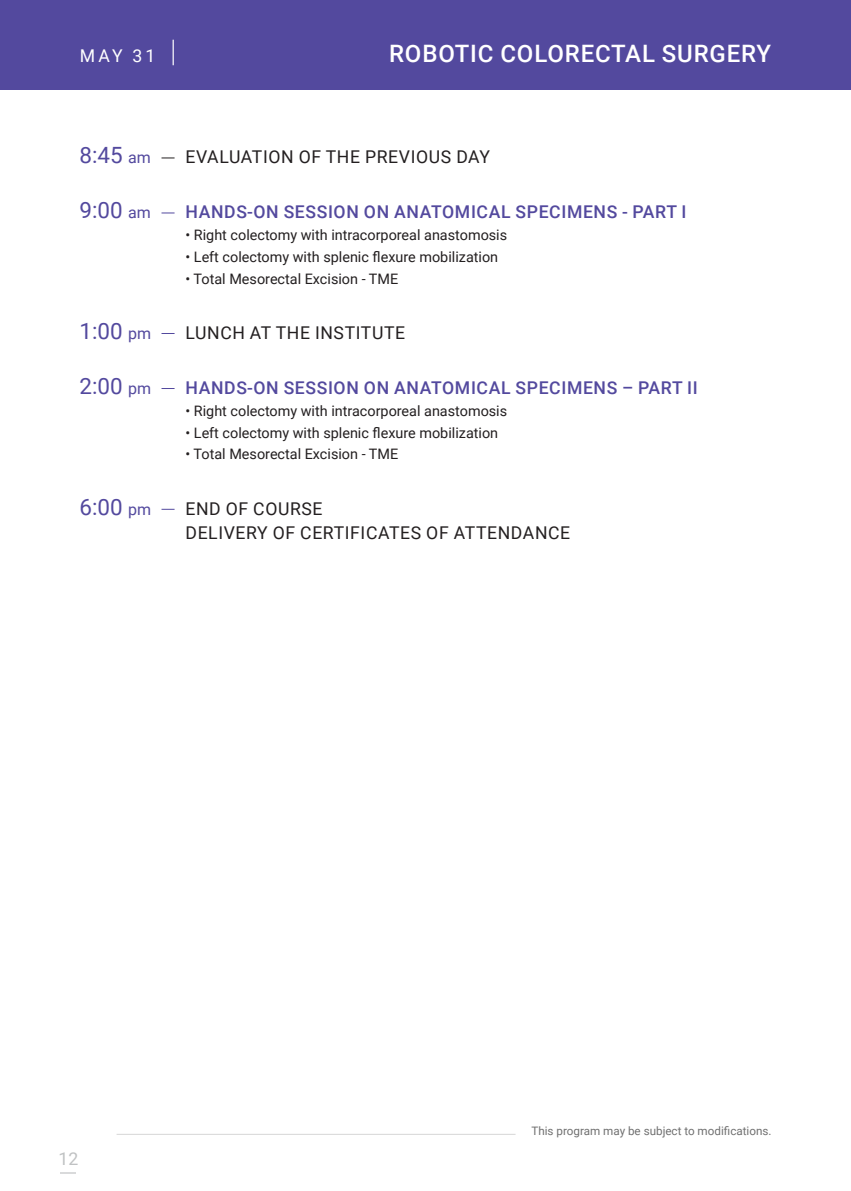
<style>
.page{position:relative;width:851px;height:1191px;background:#fff}
.page>*{position:absolute;margin:0;border:0;box-sizing:border-box;transform-origin:0 0}
.t1{font:500 24px "Roboto";letter-spacing:.035em;color:#fff}
.t2{font:22.4px "Roboto";color:#53499e}
.t3{font:17.6px/24.6px "Roboto";letter-spacing:.035em;color:#231f20}
.t4{font:500 17.6px "Roboto";letter-spacing:.035em;color:#53499e}
.t5{font:17.6px "Roboto";color:#fff}
.t6{font:17.6px "Roboto";color:#c0c2c3}
.t7{font:14.4px "Roboto";color:#231f20}
.t8{font:11.6px "Roboto";color:#707070}
.s1{font-size:16px}
</style>
<div class="page">
<svg style="left:61px;top:1172px;width:15px;height:1px"></svg>
<hr style="left:116px;top:1134px;width:399px;height:1px;background:#d7d7d7">
<div style="left:0;top:0;width:850px;height:89px;background:#53499e"></div>
<hr style="left:172px;top:40px;width:2px;height:25px;background:#fff">
<svg style="left:161px;top:158px;width:13px;height:1px"></svg>
<svg style="left:161px;top:213px;width:13px;height:1px"></svg>
<svg style="left:161px;top:333px;width:13px;height:1px"></svg>
<svg style="left:161px;top:388px;width:13px;height:1px"></svg>
<svg style="left:161px;top:509px;width:13px;height:1px"></svg>
<p class="t5" style="left:80px;top:44px;width:77px">MAY 31</p>
<h1 class="t1" style="left:389px;top:37px;width:383px">ROBOTIC COLORECTAL SURGERY</h1>
<h2 class="t2" style="left:79px;top:140px;width:73px">8:45 <span class="s1">am</span></h2>
<p class="t3" style="left:185px;top:144px;width:306px">EVALUATION OF THE PREVIOUS DAY</p>
<h2 class="t2" style="left:79px;top:195px;width:73px">9:00 <span class="s1">am</span></h2>
<p class="t4" style="left:185px;top:200px;width:502px">HANDS-ON SESSION ON ANATOMICAL SPECIMENS - PART I</p>
<p class="t7" style="left:185px;top:225px;width:323px">• Right colectomy with intracorporeal anastomosis</p>
<p class="t7" style="left:185px;top:247px;width:314px">• Left colectomy with splenic flexure mobilization</p>
<p class="t7" style="left:185px;top:268px;width:214px">• Total Mesorectal Excision - TME</p>
<h2 class="t2" style="left:79px;top:315px;width:73px">1:00 <span class="s1">pm</span></h2>
<p class="t3" style="left:185px;top:320px;width:221px">LUNCH AT THE INSTITUTE</p>
<h2 class="t2" style="left:79px;top:370px;width:73px">2:00 <span class="s1">pm</span></h2>
<p class="t4" style="left:185px;top:375px;width:513px">HANDS-ON SESSION ON ANATOMICAL SPECIMENS – PART II</p>
<p class="t7" style="left:185px;top:400px;width:323px">• Right colectomy with intracorporeal anastomosis</p>
<p class="t7" style="left:185px;top:422px;width:314px">• Left colectomy with splenic flexure mobilization</p>
<p class="t7" style="left:185px;top:444px;width:214px">• Total Mesorectal Excision - TME</p>
<h2 class="t2" style="left:79px;top:491px;width:73px">6:00 <span class="s1">pm</span></h2>
<p class="t3" style="left:185px;top:495px;width:386px">END OF COURSE<br>DELIVERY OF CERTIFICATES OF ATTENDANCE</p>
<p class="t6" style="left:58px;top:1145px;width:21px">12</p>
<p class="t8" style="left:531px;top:1122px;width:241px">This program may be subject to modifications.</p>
</div>
